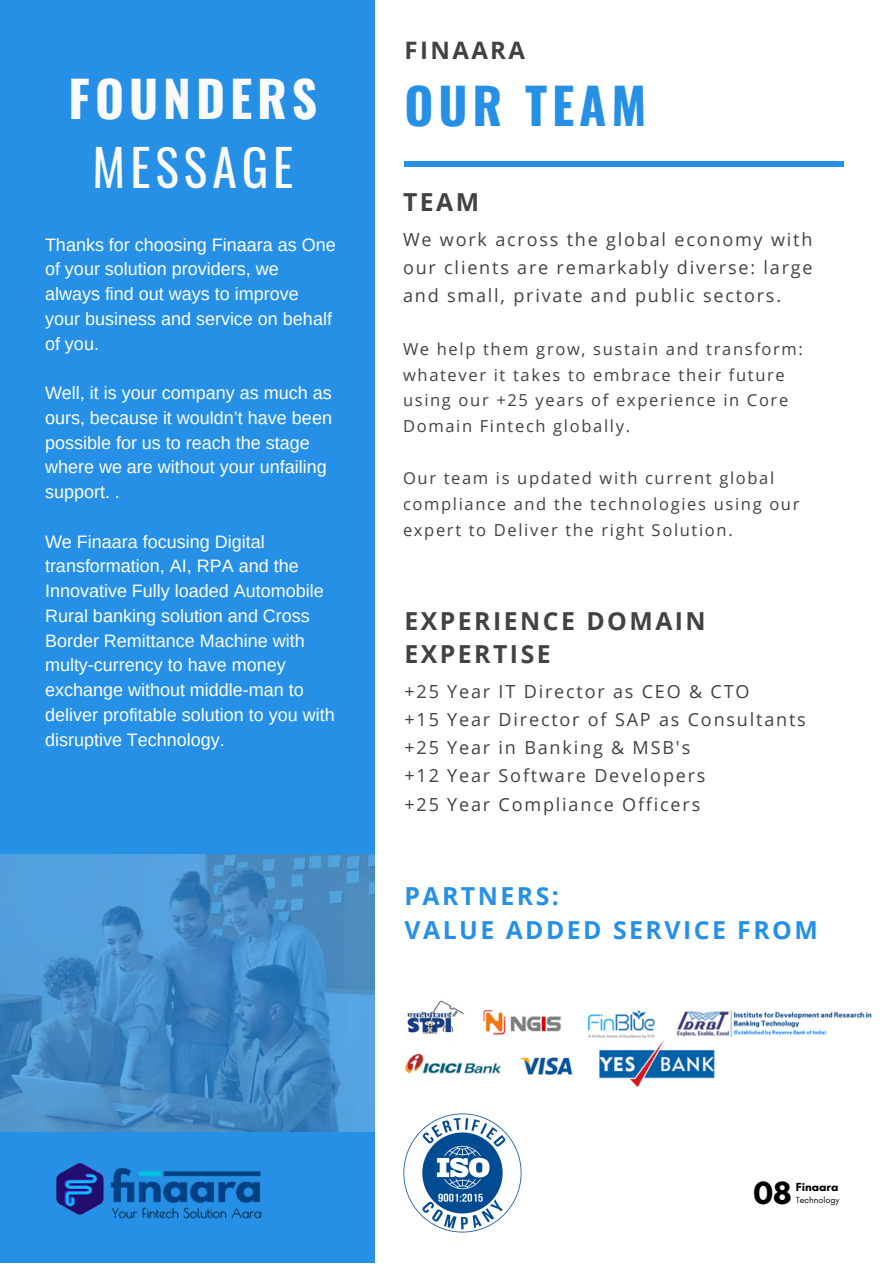
<style>
.page{position:relative;width:893px;height:1264px;background:#fff}
.page>*{position:absolute;margin:0;border:0;box-sizing:border-box;transform-origin:0 0}
.t1{font:700 49.65px "Oswald";letter-spacing:.1em;color:#fafafa}
.t2{font:700 49.65px "Oswald";letter-spacing:.1em;color:#2590e6}
.t3{font:49.65px "Oswald";letter-spacing:.1em;color:#fafafa}
.t4{font:700 27px "League Spartan";color:#000}
.t5{font:700 24.75px/33.8px "Open Sans";letter-spacing:.1em;color:#2590e6}
.t6{font:700 24.75px/33.8px "Open Sans";letter-spacing:.1em;color:#434141}
.t7{font:700 24px "Open Sans";letter-spacing:.1em;color:#434141}
.t8{font:18px/24.8px "Arimo";color:#fff}
.t9{font:18px/28px "Open Sans";letter-spacing:.1em;color:#434141;text-align:justify}
.t10{font:16.5px/25.8px "Open Sans";letter-spacing:.1em;color:#434141}
.t11{font:700 12px "Glacial Indifference";color:#000}
.t12{font:9px "Glacial Indifference";color:#000}
</style>
<div class="page">
<div style="left:404px;top:161px;width:439px;height:5px;background:#2590e6"></div>
<div style="left:0;top:0;width:374px;height:1262px;background:#2590e6"></div>
<img style="left:56px;top:1163px;width:48px;height:51px">
<img style="left:110px;top:1167px;width:152px;height:52px">
<img style="left:0;top:854px;width:374px;height:277px">
<img style="left:404px;top:1000px;width:468px;height:88px">
<img style="left:403px;top:1113px;width:118px;height:118px">
<h1 class="t1" style="left:69px;top:60px;width:250px">FOUNDERS</h1>
<h1 class="t3" style="left:93px;top:128px;width:202px">MESSAGE</h1>
<p class="t8" style="left:45px;top:232px;width:292px">Thanks for choosing Finaara as One of your solution providers, we always find out ways to improve your business and service on behalf of you.</p>
<p class="t8" style="left:45px;top:380px;width:288px">Well, it is your company as much as ours, because it wouldn’t have been possible for us to reach the stage where we are without your unfailing support. .</p>
<p class="t8" style="left:45px;top:529px;width:291px">We Finaara focusing Digital transformation, AI, RPA and the<br>Innovative Fully loaded Automobile<br>Rural banking solution and Cross<br>Border Remittance Machine with multy-currency to have money exchange without middle-man to deliver profitable solution to you with disruptive Technology.</p>
<h3 class="t7" style="left:404px;top:33px;width:122px">FINAARA</h3>
<h1 class="t2" style="left:404px;top:67px;width:243px">OUR TEAM</h1>
<h3 class="t6" style="left:403px;top:184px;width:78px">TEAM</h3>
<p class="t9" style="left:403px;top:224px;width:411px">We work across the global economy with our clients are remarkably diverse: large and small, private and public sectors.</p>
<p class="t10" style="left:403px;top:335px;width:401px">We help them grow, sustain and transform: whatever it takes to embrace their future using our +25 years of experience in Core Domain Fintech globally.</p>
<p class="t10" style="left:403px;top:464px;width:398px">Our team is updated with current global compliance and the technologies using our expert to Deliver the right Solution.</p>
<h3 class="t6" style="left:404px;top:603px;width:303px">EXPERIENCE DOMAIN<br>EXPERTISE</h3>
<p class="t9" style="left:404px;top:677px;width:403px;text-align:left">+25 Year IT Director as CEO &amp; CTO<br>+15 Year Director of SAP as Consultants +25 Year in Banking &amp; MSB's<br>+12 Year Software Developers<br>+25 Year Compliance Officers</p>
<h3 class="t5" style="left:404px;top:878px;width:415px">PARTNERS:<br>VALUE ADDED SERVICE FROM</h3>
<h2 class="t4" style="left:753px;top:1179px;width:40px">08</h2>
<p class="t11" style="left:795px;top:1179px;width:44px">Finaara</p>
<p class="t12" style="left:795px;top:1194px;width:45px">Technology</p>
</div>
